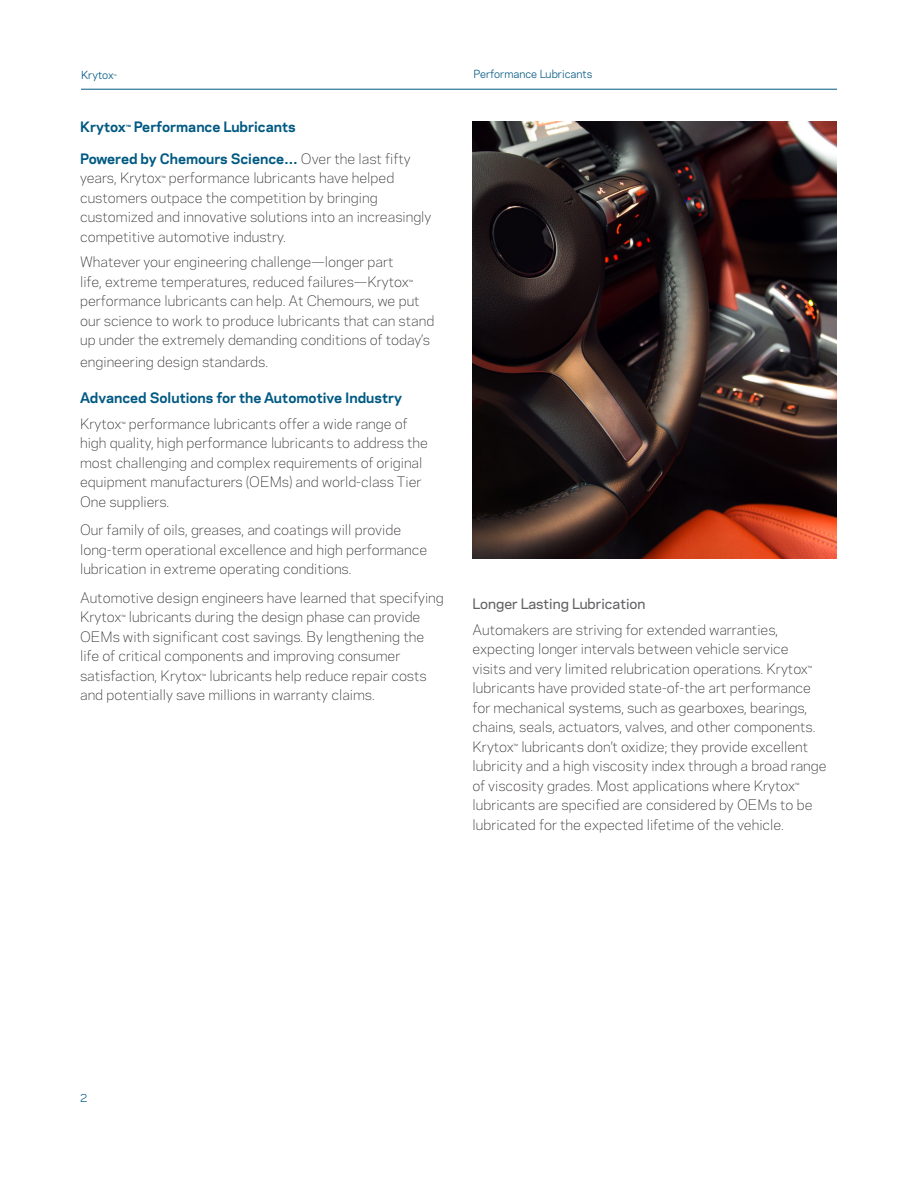
<style>
.page{position:relative;width:918px;height:1188px;background:#fff}
.page>*{position:absolute;margin:0;border:0;box-sizing:border-box;transform-origin:0 0}
.Body{font:300 13.5px/19.5px "Chemours Sans";color:#231f20}
.Head__Figures-Table{font:300 13.5px/19.5px "Chemours Sans";color:#231f20}
.Head__Figures-Table-2{font:700 13.5px "Chemours Sans";color:#005982}
.Subhead{font:500 13.5px "Chemours Sans";color:#636366}
.Page_Header__Product{font:10.5px "Chemours Sans";color:#005982}
.s1{font-size:6.15px}
.s2{font-size:7.8px}
.s3{font-weight:700;color:#005982}
</style>
<div class="page">
<hr style="left:81px;top:89px;width:756px;height:1px;background:#005982">
<img style="left:472px;top:122px;width:365px;height:436px">
<p class="Page_Header__Product" style="left:81px;top:68px;width:37px">Krytox<span class="s1">™</span></p>
<p class="Page_Header__Product" style="left:474px;top:66px;width:120px">Performance Lubricants</p>
<p class="Head__Figures-Table-2" style="left:80px;top:117px;width:217px">Krytox<span class="s2">™</span> Performance Lubricants</p>
<p class="Head__Figures-Table" style="left:80px;top:148px;width:353px"><span class="s3">Powered by Chemours Science…</span> Over the last fifty years, Krytox<span class="s2">™</span> performance lubricants have helped customers outpace the competition by bringing customized and innovative solutions into an increasingly competitive automotive industry.</p>
<p class="Body" style="left:80px;top:252px;width:356px">Whatever your engineering challenge—longer part<br>life, extreme temperatures, reduced failures—Krytox<span class="s2">™ </span>performance lubricants can help. At Chemours, we put our science to work to produce lubricants that can stand up under the extremely demanding conditions of today’s</p>
<p class="Body" style="left:80px;top:351px;width:189px">engineering design standards.</p>
<p class="Head__Figures-Table-2" style="left:80px;top:388px;width:323px">Advanced Solutions for the Automotive Industry</p>
<p class="Body" style="left:80px;top:413px;width:349px">Krytox<span class="s2">™</span> performance lubricants offer a wide range of high quality, high performance lubricants to address the most challenging and complex requirements of original equipment manufacturers (OEMs) and world-class Tier One suppliers.</p>
<p class="Body" style="left:80px;top:520px;width:349px">Our family of oils, greases, and coatings will provide long-term operational excellence and high performance lubrication in extreme operating conditions.</p>
<p class="Body" style="left:80px;top:587px;width:365px">Automotive design engineers have learned that specifying Krytox<span class="s2">™</span> lubricants during the design phase can provide OEMs with significant cost savings. By lengthening the life of critical components and improving consumer satisfaction, Krytox<span class="s2">™</span> lubricants help reduce repair costs and potentially save millions in warranty claims.</p>
<p class="Subhead" style="left:472px;top:594px;width:174px">Longer Lasting Lubrication</p>
<p class="Body" style="left:472px;top:619px;width:356px">Automakers are striving for extended warranties, expecting longer intervals between vehicle service<br>visits and very limited relubrication operations. Krytox<span class="s2">™ </span>lubricants have provided state-of-the art performance for mechanical systems, such as gearboxes, bearings, chains, seals, actuators, valves, and other components.<br>Krytox<span class="s2">™</span> lubricants don’t oxidize; they provide excellent lubricity and a high viscosity index through a broad range of viscosity grades. Most applications where Krytox<span class="s2">™ </span>lubricants are specified are considered by OEMs to be lubricated for the expected lifetime of the vehicle.</p>
<p class="Page_Header__Product" style="left:80px;top:1090px;width:9px">2</p>
</div>
